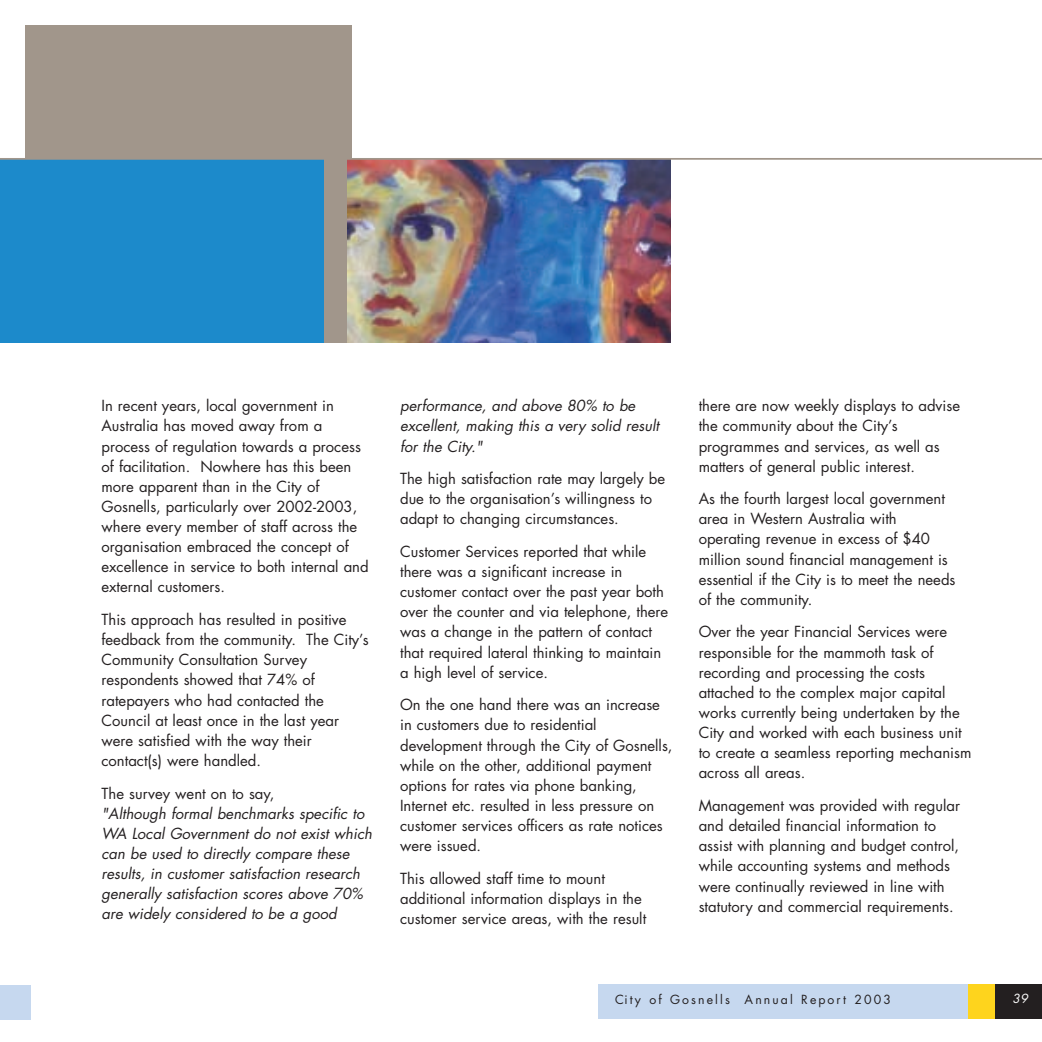
<style>
.page{position:relative;width:1042px;height:1042px;background:#fff}
.page>*{position:absolute;margin:0;border:0;box-sizing:border-box;transform-origin:0 0}
.t1{font:14.88px/20.1px "Futura";color:#231f20}
.t2{font:italic 14.88px/20.1px "Futura";color:#231f20}
.t3{font:12.25px "Futura";letter-spacing:.17em;color:#231f20}
.t4{font:italic 12.25px "Futura";color:#fff}
</style>
<div class="page">
<div style="left:25px;top:25px;width:326px;height:317px;background:#a1968b"></div>
<img style="left:348px;top:160px;width:322px;height:182px">
<div style="left:597px;top:983px;width:444px;height:35px;background:#c6d8ef"></div>
<div style="left:968px;top:983px;width:27px;height:35px;background:#fed41d"></div>
<div style="left:995px;top:983px;width:46px;height:35px;background:#231f20"></div>
<div style="left:0;top:984px;width:30px;height:35px;background:#c6d8ef"></div>
<div style="left:0;top:159px;width:323px;height:183px;background:#1c8acb"></div>
<hr style="left:0;top:158px;width:1041px;height:2px;background:#a1968b">
<p class="t1" style="left:101px;top:397px;width:269px">In recent years, local government in Australia has moved away from a process of regulation towards a process of facilitation. Nowhere has this been more apparent than in the City of Gosnells, particularly over 2002-2003, where every member of staff across the organisation embraced the concept of excellence in service to both internal and external customers.</p>
<p class="t1" style="left:101px;top:610px;width:269px">This approach has resulted in positive feedback from the community. The City’s Community Consultation Survey respondents showed that 74% of ratepayers who had contacted the Council at least once in the last year were satisfied with the way their contact(s) were handled.</p>
<p class="t1" style="left:101px;top:784px;width:174px">The survey went on to say,</p>
<p class="t2" style="left:101px;top:804px;width:272px">"Although formal benchmarks specific to WA Local Government do not exist which can be used to directly compare these results, in customer satisfaction research generally satisfaction scores above 70% are widely considered to be a good</p>
<p class="t2" style="left:400px;top:397px;width:260px">performance, and above 80% to be excellent, making this a very solid result for the City."</p>
<p class="t1" style="left:400px;top:469px;width:266px">The high satisfaction rate may largely be due to the organisation’s willingness to adapt to changing circumstances.</p>
<p class="t1" style="left:400px;top:542px;width:270px">Customer Services reported that while there was a significant increase in customer contact over the past year both over the counter and via telephone, there was a change in the pattern of contact that required lateral thinking to maintain a high level of service.</p>
<p class="t1" style="left:400px;top:695px;width:274px">On the one hand there was an increase in customers due to residential development through the City of Gosnells, while on the other, additional payment options for rates via phone banking, Internet etc. resulted in less pressure on customer services officers as rate notices were issued.</p>
<p class="t1" style="left:400px;top:869px;width:247px">This allowed staff time to mount additional information displays in the customer service areas, with the result</p>
<p class="t1" style="left:698px;top:397px;width:263px">there are now weekly displays to advise the community about the City’s programmes and services, as well as matters of general public interest.</p>
<p class="t1" style="left:698px;top:490px;width:258px">As the fourth largest local government area in Western Australia with operating revenue in excess of $40 million sound financial management is essential if the City is to meet the needs of the community.</p>
<p class="t1" style="left:698px;top:623px;width:274px">Over the year Financial Services were responsible for the mammoth task of recording and processing the costs attached to the complex major capital works currently being undertaken by the City and worked with each business unit to create a seamless reporting mechanism across all areas.</p>
<p class="t1" style="left:698px;top:796px;width:263px">Management was provided with regular and detailed financial information to assist with planning and budget control, while accounting systems and methods were continually reviewed in line with statutory and commercial requirements.</p>
<p class="t3" style="left:615px;top:993px;width:277px">City of Gosnells Annual Report 2003</p>
<p class="t4" style="left:1012px;top:993px;width:17px">39</p>
</div>
